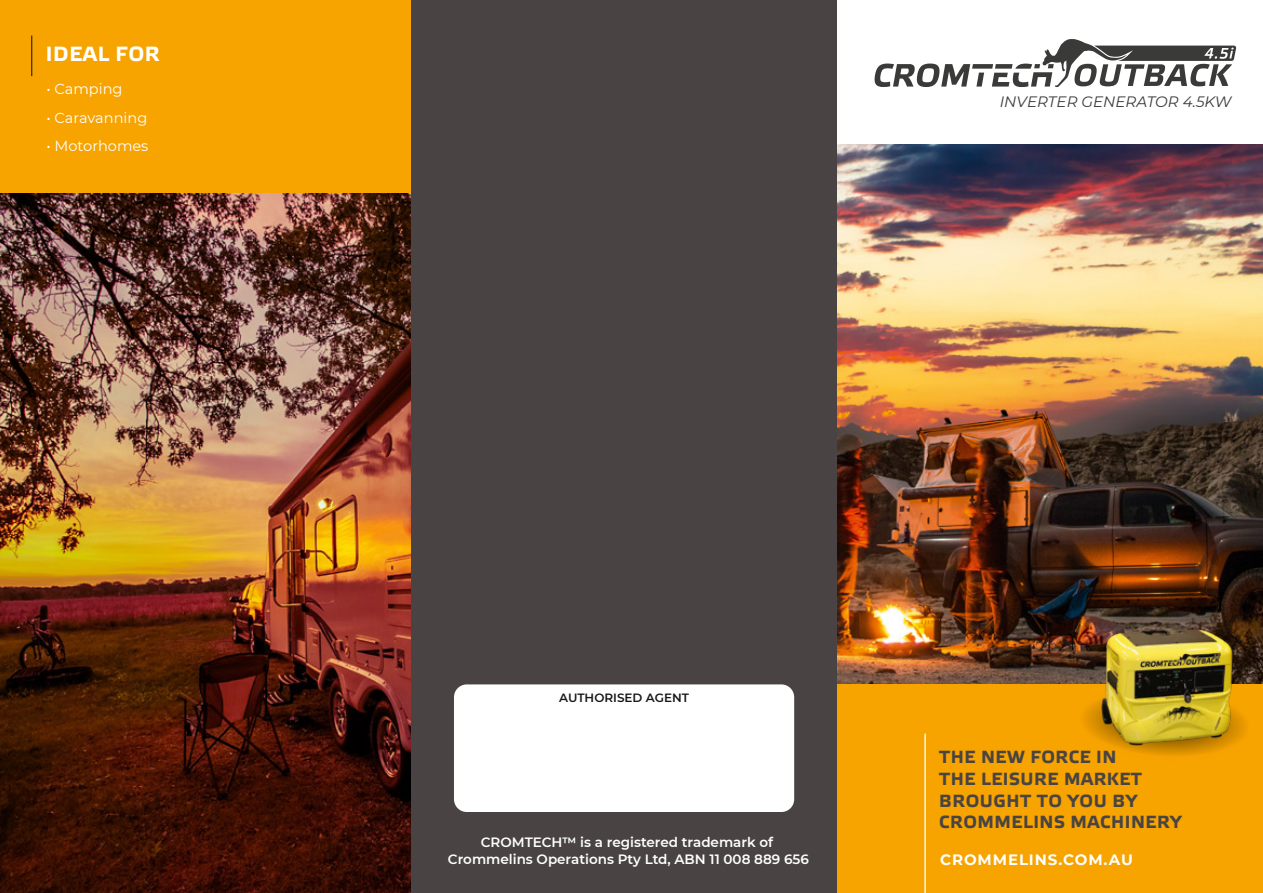
<style>
.page{position:relative;width:1263px;height:893px;background:#fff}
.page>*{position:absolute;margin:0;border:0;box-sizing:border-box;transform-origin:0 0}
.t1{font:700 20.55px "Etelka Text Pro";letter-spacing:.03em;color:#fff}
.t2{font:700 17.55px/21.8px "Etelka Text Pro";letter-spacing:.03em;color:#494443}
.t3{font:italic 15px "Montserrat";color:#3a3a39}
.t4{font:700 15px "Montserrat";letter-spacing:.06em;color:#fff}
.t5{font:14.55px "Montserrat";color:#fff}
.t6{font:600 13.5px/16.2px "Montserrat";color:#fff;text-align:center}
.t7{font:600 12px "Montserrat";color:#181716}
</style>
<div class="page">
<img style="left:837px;top:145px;width:426px;height:539px">
<div style="left:0;top:0;width:412px;height:295px;background:#f7a300"></div>
<img style="left:0;top:193px;width:411px;height:700px">
<hr style="left:31px;top:36px;width:1px;height:40px;background:#181716">
<div style="left:720px;top:684px;width:543px;height:209px;background:#f7a300"></div>
<div style="left:411px;top:0;width:426px;height:893px;background:#494443"></div>
<svg style="left:1080px;top:683px;width:169px;height:72px"></svg>
<hr style="left:924px;top:733px;width:2px;height:160px;background:#fff">
<img style="left:1099px;top:626px;width:136px;height:121px">
<div style="left:454px;top:684px;width:340px;height:128px;background:#fff;border-radius:13px"></div>
<svg style="left:874px;top:39px;width:362px;height:48px"></svg>
<h1 class="t1" style="left:46px;top:43px;width:115px">IDEAL FOR</h1>
<p class="t5" style="left:46px;top:79px;width:78px">• Camping</p>
<p class="t5" style="left:46px;top:108px;width:102px">• Caravanning</p>
<p class="t5" style="left:46px;top:136px;width:103px">• Motorhomes</p>
<p class="t3" style="left:1000px;top:92px;width:233px">INVERTER GENERATOR 4.5KW</p>
<p class="t7" style="left:559px;top:689px;width:131px">AUTHORISED AGENT</p>
<p class="t6" style="left:448px;top:834px;width:362px">CROMTECH™ is a registered trademark of<br>Crommelins Operations Pty Ltd, ABN 11 008 889 656</p>
<p class="t2" style="left:939px;top:747px;width:244px">THE NEW FORCE IN<br>THE LEISURE MARKET<br>BROUGHT TO YOU BY<br>CROMMELINS MACHINERY</p>
<p class="t4" style="left:940px;top:848px;width:194px">CROMMELINS.COM.AU</p>
</div>
